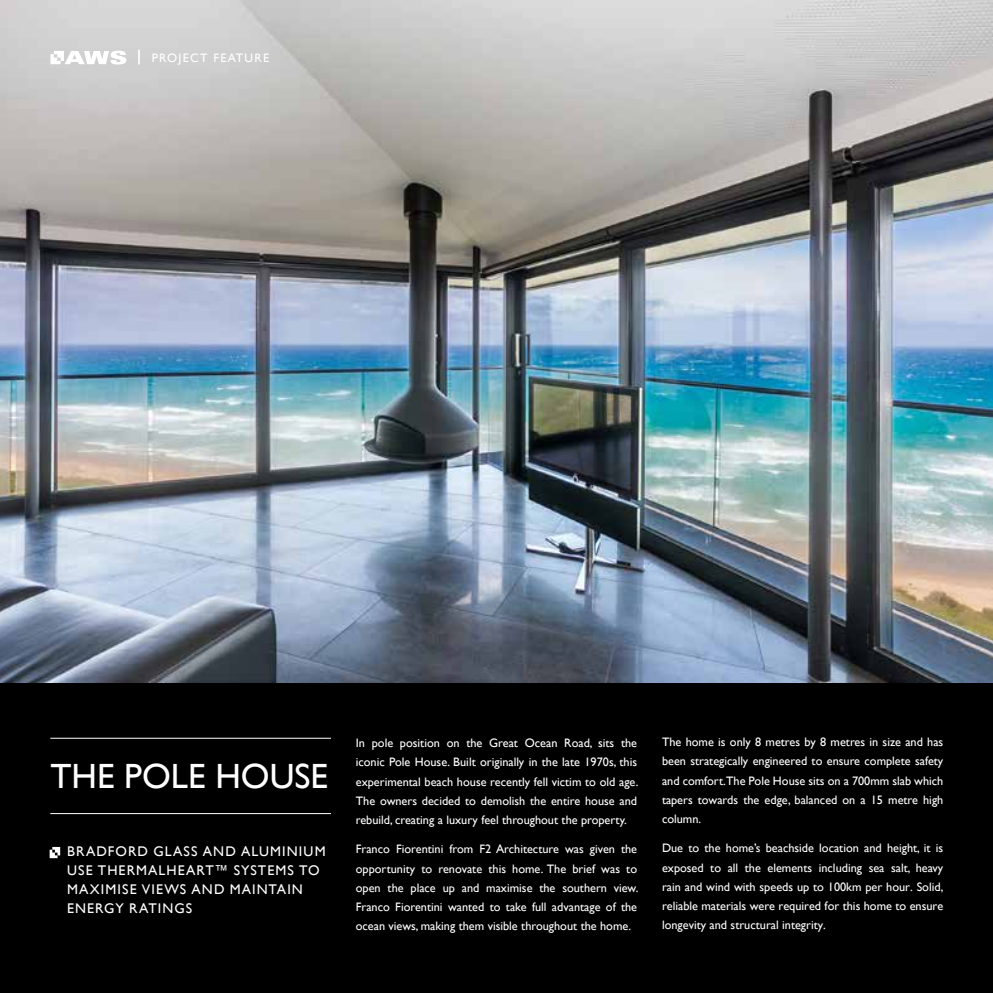
<style>
.page{position:relative;width:993px;height:993px;background:#fff}
.page>*{position:absolute;margin:0;border:0;box-sizing:border-box;transform-origin:0 0}
.t1{font:35px "Gill Sans";color:#fff}
.t2{font:14px/19.2px "Gill Sans";letter-spacing:.075em;color:#fff}
.t3{font:12.25px/19.2px "Gill Sans";color:#fff;text-align:justify}
.t4{font:12.25px "Gill Sans";letter-spacing:.1em;color:#fff}
.s1{font-style:italic}
</style>
<div class="page">
<div style="left:0;top:0;width:992px;height:992px;background:#000"></div>
<img style="left:0;top:0;width:992px;height:682px">
<hr style="left:50px;top:737px;width:281px;height:1px;background:#fff">
<hr style="left:50px;top:812px;width:281px;height:1px;background:#fff">
<svg style="left:50px;top:846px;width:10px;height:11px"></svg>
<svg style="left:138px;top:50px;width:2px;height:14px"></svg>
<svg style="left:50px;top:51px;width:76px;height:13px"></svg>
<p class="t4" style="left:152px;top:51px;width:119px">PROJECT FEATURE</p>
<h1 class="t1" style="left:50px;top:756px;width:279px">THE POLE HOUSE</h1>
<p class="t2" style="left:67px;top:841px;width:260px">BRADFORD GLASS AND ALUMINIUM<br>USE THERMALHEART<span class="s1">™</span> SYSTEMS TO<br>MAXIMISE VIEWS AND MAINTAIN<br>ENERGY RATINGS</p>
<p class="t3" style="left:356px;top:733px;width:284px">In pole position on the Great Ocean Road, sits the iconic Pole House. Built originally in the late 1970s, this experimental beach house recently fell victim to old age.<br>The owners decided to demolish the entire house and rebuild, creating a luxury feel throughout the property.</p>
<p class="t3" style="left:356px;top:839px;width:284px">Franco Fiorentini from F2 Architecture was given the opportunity to renovate this home. The brief was to open the place up and maximise the southern view.<br>Franco Fiorentini wanted to take full advantage of the ocean views, making them visible throughout the home.</p>
<p class="t3" style="left:661px;top:732px;width:283px">The home is only 8 metres by 8 metres in size and has been strategically engineered to ensure complete safety and comfort.The Pole House sits on a 700mm slab which tapers towards the edge, balanced on a 15 metre high column.</p>
<p class="t3" style="left:661px;top:838px;width:283px">Due to the home’s beachside location and height, it is exposed to all the elements including sea salt, heavy rain and wind with speeds up to 100km per hour. Solid, reliable materials were required for this home to ensure longevity and structural integrity.</p>
</div>
